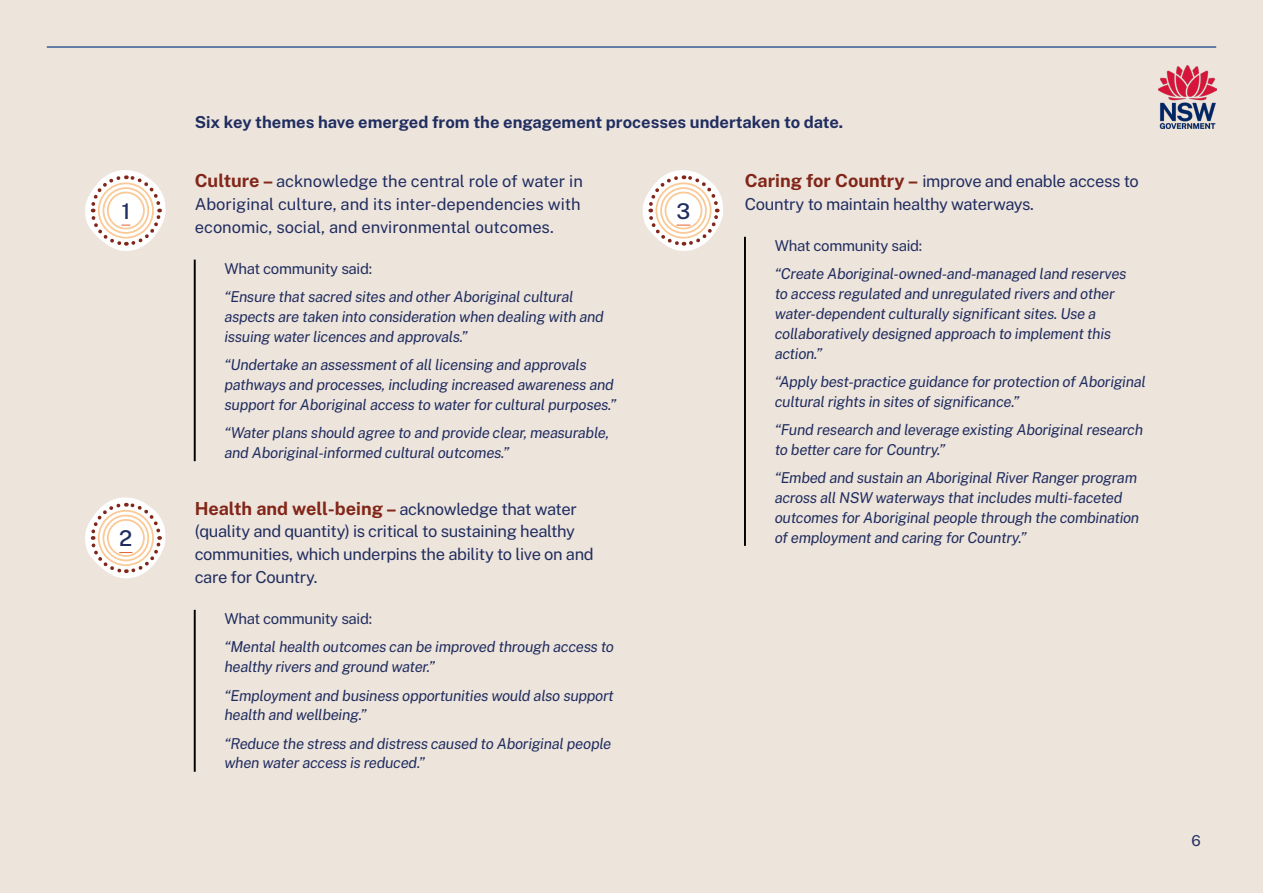
<style>
.page{position:relative;width:1263px;height:893px;background:#ede4db}
.page>*{position:absolute;margin:0;border:0;box-sizing:border-box;transform-origin:0 0}
.t1{font:500 21.75px "Public Sans";color:#202d60}
.Heading_6{font:700 18px "Public Sans";color:#812619}
.Heading_6-2{font:16.5px/22.8px "Public Sans";letter-spacing:-.02em;color:#202d60}
.Heading_6-3{font:16.5px/22.8px "Public Sans";color:#202d60}
.Heading_5{font:700 16.5px "Public Sans";color:#202d60}
.t2{font:italic 15px/19.8px "Public Sans";letter-spacing:-.02em;color:#202d60}
.t3{font:15px "Public Sans";color:#202d60}
.s1{font-weight:700;font-size:18px;color:#812619}
.s2{font-style:normal}
.s3{font-weight:400;font-size:16.5px;color:#202d60}
</style>
<div class="page">
<hr style="left:744px;top:237px;width:2px;height:309px;background:#000">
<svg style="left:85px;top:170px;width:81px;height:81px"></svg>
<svg style="left:85px;top:497px;width:81px;height:82px"></svg>
<svg style="left:642px;top:170px;width:81px;height:81px"></svg>
<hr style="left:194px;top:260px;width:2px;height:201px;background:#000">
<hr style="left:194px;top:610px;width:2px;height:162px;background:#000">
<hr style="left:47px;top:46px;width:1169px;height:2px;background:#00317d">
<img style="left:1159px;top:66px;width:57px;height:62px">
<p class="t1" style="left:121px;top:196px;width:10px">1</p>
<p class="t1" style="left:119px;top:523px;width:15px">2</p>
<p class="Heading_5" style="left:195px;top:110px;width:650px">Six key themes have emerged from the engagement processes undertaken to date.</p>
<p class="Heading_6-3" style="left:195px;top:169px;width:390px"><span class="s1">Culture –</span> acknowledge the central role of water in<br>Aboriginal culture, and its inter-dependencies with economic, social, and environmental outcomes.</p>
<p class="t2" style="left:224px;top:254px;width:350px;line-height:28.3px"><span class="s2">What community said:<br></span>“Ensure that sacred sites and other Aboriginal cultural</p>
<p class="t2" style="left:224px;top:306px;width:381px">aspects are taken into consideration when dealing with and issuing water licences and approvals.”</p>
<p class="t2" style="left:224px;top:354px;width:393px">“Undertake an assessment of all licensing and approvals pathways and processes, including increased awareness and support for Aboriginal access to water for cultural purposes.”</p>
<p class="t2" style="left:224px;top:422px;width:386px">“Water plans should agree to and provide clear, measurable, and Aboriginal-informed cultural outcomes.”</p>
<p class="Heading_6" style="left:195px;top:495px;width:384px">Health and well-being – <span class="s3">acknowledge that water</span></p>
<p class="Heading_6-2" style="left:195px;top:519px;width:401px">(quality and quantity) is critical to sustaining healthy communities, which underpins the ability to live on and care for Country.</p>
<p class="t2" style="left:224px;top:604px;width:391px;line-height:28.3px"><span class="s2">What community said:<br></span>“Mental health outcomes can be improved through access to</p>
<p class="t2" style="left:224px;top:652px;width:391px;line-height:28.3px">healthy rivers and ground water.”<br>“Employment and business opportunities would also support</p>
<p class="t2" style="left:224px;top:700px;width:388px;line-height:28.3px">health and wellbeing.”<br>“Reduce the stress and distress caused to Aboriginal people</p>
<p class="t2" style="left:224px;top:752px;width:202px">when water access is reduced.”</p>
<p class="t1" style="left:676px;top:196px;width:15px">3</p>
<p class="Heading_6-2" style="left:745px;top:169px;width:395px"><span class="s1">Caring for Country –</span> improve and enable access to<br>Country to maintain healthy waterways.</p>
<p class="t2" style="left:775px;top:231px;width:353px;line-height:28.3px"><span class="s2">What community said:<br></span>“Create Aboriginal-owned-and-managed land reserves</p>
<p class="t2" style="left:775px;top:283px;width:342px">to access regulated and unregulated rivers and other water-dependent culturally significant sites. Use a collaboratively designed approach to implement this action.”</p>
<p class="t2" style="left:775px;top:371px;width:373px">“Apply best-practice guidance for protection of Aboriginal cultural rights in sites of significance.”</p>
<p class="t2" style="left:775px;top:419px;width:370px">“Fund research and leverage existing Aboriginal research to better care for Country.”</p>
<p class="t2" style="left:775px;top:467px;width:366px">“Embed and sustain an Aboriginal River Ranger program across all NSW waterways that includes multi-faceted outcomes for Aboriginal people through the combination of employment and caring for Country.”</p>
<p class="t3" style="left:1191px;top:830px;width:11px">6</p>
</div>
